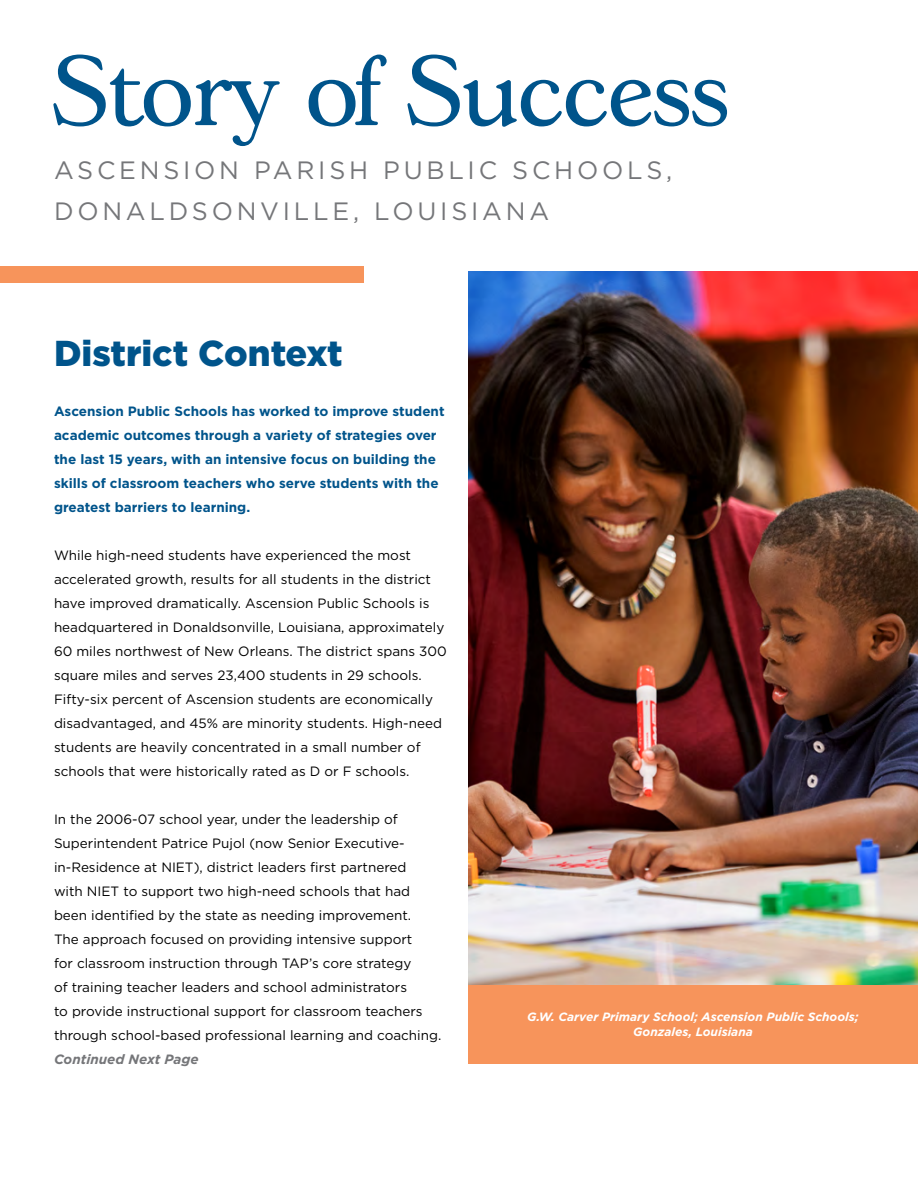
<style>
.page{position:relative;width:918px;height:1188px;background:#fff}
.page>*{position:absolute;margin:0;border:0;box-sizing:border-box;transform-origin:0 0}
.t1{font:96px "Gascogne";color:#00548b}
.t2{font:900 36px "Gotham";color:#00548b}
.t3{font:25.05px/40.5px "Gotham";letter-spacing:.15em;color:#757679}
.t4{font:13.5px/24px "Gotham";color:#000}
.t5{font:700 13.5px/24px "Gotham";color:#00548b}
.t6{font:italic 700 13.5px "Gotham";color:#757679}
.t7{font:italic 700 12px/15px "Gotham";color:#fff;text-align:center}
</style>
<div class="page">
<div style="left:0;top:267px;width:364px;height:16px;background:#f7945b"></div>
<img style="left:468px;top:272px;width:450px;height:713px">
<div style="left:468px;top:985px;width:450px;height:79px;background:#f7945b"></div>
<h1 class="t1" style="left:54px;top:28px;width:677px">Story of Success</h1>
<h3 class="t3" style="left:54px;top:149px;width:620px">ASCENSION PARISH PUBLIC SCHOOLS,<br>DONALDSONVILLE, LOUISIANA</h3>
<h2 class="t2" style="left:54px;top:329px;width:290px">District Context</h2>
<p class="t5" style="left:54px;top:399px;width:392px">Ascension Public Schools has worked to improve student academic outcomes through a variety of strategies over the last 15 years, with an intensive focus on building the skills of classroom teachers who serve students with the greatest barriers to learning.</p>
<p class="t4" style="left:54px;top:543px;width:394px">While high-need students have experienced the most accelerated growth, results for all students in the district have improved dramatically. Ascension Public Schools is headquartered in Donaldsonville, Louisiana, approximately 60 miles northwest of New Orleans. The district spans 300 square miles and serves 23,400 students in 29 schools.<br>Fifty-six percent of Ascension students are economically disadvantaged, and 45% are minority students. High-need students are heavily concentrated in a small number of schools that were historically rated as D or F schools.</p>
<p class="t4" style="left:54px;top:807px;width:389px">In the 2006-07 school year, under the leadership of Superintendent Patrice Pujol (now Senior Executive&shy;in-Residence at NIET), district leaders first partnered<br>with NIET to support two high-need schools that had been identified by the state as needing improvement.<br>The approach focused on providing intensive support<br>for classroom instruction through TAP’s core strategy<br>of training teacher leaders and school administrators<br>to provide instructional support for classroom teachers through school-based professional learning and coaching.</p>
<p class="t6" style="left:54px;top:1050px;width:146px">Continued Next Page</p>
<p class="t7" style="left:527px;top:1009px;width:333px">G.W. Carver Primary School; Ascension Public Schools;<br>Gonzales, Louisiana</p>
</div>
